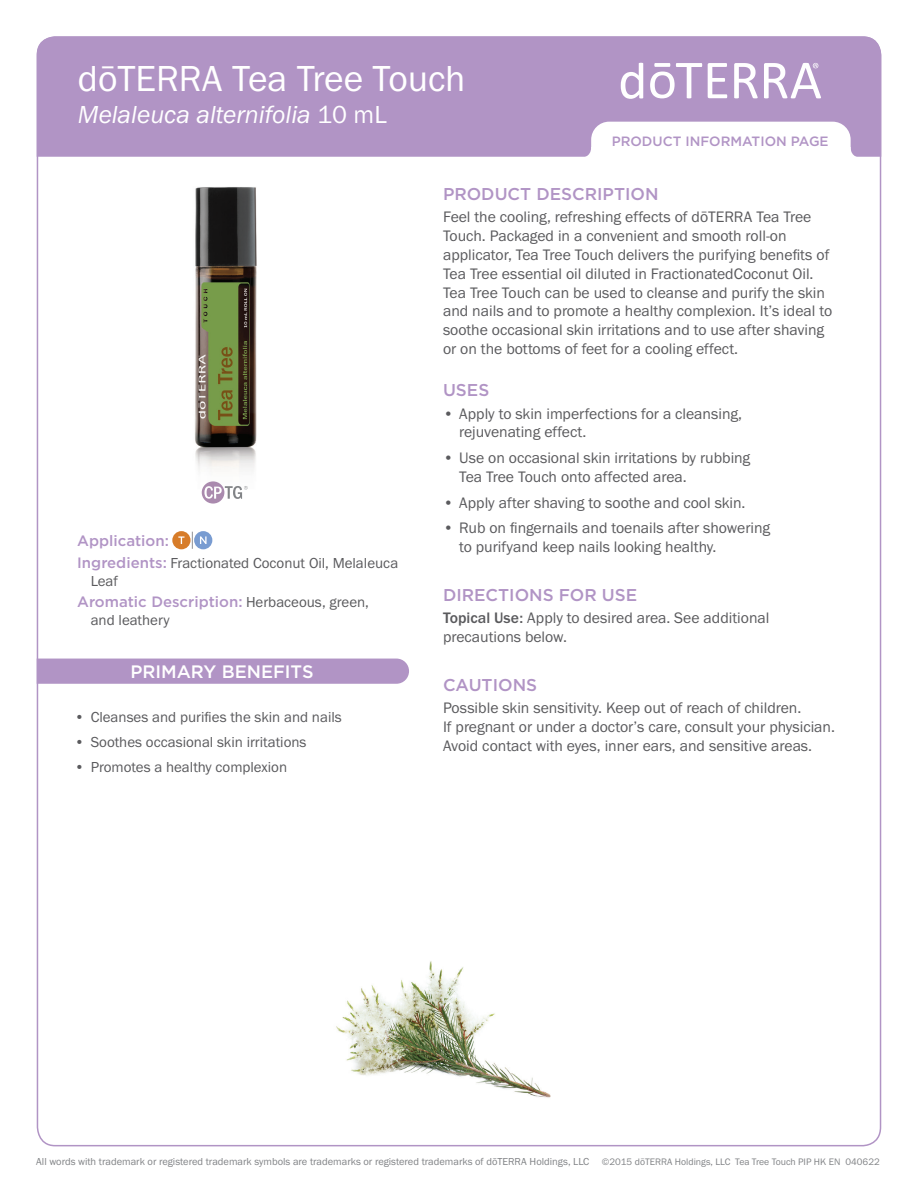
<style>
.page{position:relative;width:918px;height:1188px;background:#fff}
.page>*{position:absolute;margin:0;border:0;box-sizing:border-box;transform-origin:0 0}
.Main_H1{font:37.5px "Franklin Gothic URW Boo";letter-spacing:-.005em;color:#fff}
.Main_H2{font:25.5px "Franklin Gothic URW Boo Ita";color:#fff}
.t1{font:500 18px "Gotham";color:#fff}
.Purple_Headers{font:500 17.1px "Gotham";color:#b194c5}
.Body{font:15.75px/18.9px "Franklin Gothic URW Boo";color:#5a5a5d}
.Directions_Bold_Attr{font:15.75px/18.9px "Franklin Gothic URW Boo";color:#5a5a5d}
.Oil_Attribute_Panel{font:15px/18px "Franklin Gothic URW Boo";color:#5a5a5d}
.Oil_Attribute_Panel-2{font:500 15px "Gotham";color:#b194c5}
.t2{font:500 13.5px "Gotham";color:#b194c5}
.t3{font:10.5px "Franklin Gothic URW Boo";color:#808285}
.s1{font-family:"Franklin Gothic URW Boo"}
.s2{font-family:"Gotham";font-weight:500;color:#b194c5}
.s3{font-family:"Franklin Gothic URW";font-weight:500}
.s4{font-size:9.75px}
</style>
<div class="page">
<div style="left:37px;top:36px;width:844px;height:121px;background:#b194c5"></div>
<svg style="left:734px;top:63px;width:24px;height:35px"></svg>
<svg style="left:708px;top:63px;width:19px;height:35px"></svg>
<svg style="left:650px;top:63px;width:52px;height:35px"></svg>
<svg style="left:621px;top:63px;width:22px;height:36px"></svg>
<svg style="left:764px;top:63px;width:57px;height:35px"></svg>
<svg style="left:581px;top:122px;width:280px;height:35px"></svg>
<img style="left:195px;top:187px;width:62px;height:307px">
<svg style="left:192px;top:532px;width:1px;height:17px"></svg>
<div style="left:172px;top:531px;width:19px;height:18px;background:#d77c29;border-radius:50%"></div>
<svg style="left:178px;top:536px;width:6px;height:8px"></svg>
<div style="left:194px;top:531px;width:18px;height:18px;background:#799cd1;border-radius:50%"></div>
<svg style="left:200px;top:536px;width:7px;height:8px"></svg>
<div style="left:37px;top:659px;width:372px;height:25px;background:#b194c5"></div>
<img style="left:336px;top:961px;width:215px;height:137px">
<svg style="left:202px;top:481px;width:46px;height:23px"></svg>
<p class="Main_H1" style="left:78px;top:56px;width:389px">dōTERRA Tea Tree Touch</p>
<p class="Main_H2" style="left:78px;top:99px;width:310px">Melaleuca alternifolia <span class="s1">10 mL</span></p>
<p class="Oil_Attribute_Panel-2" style="left:77px;top:531px;width:93px">Application:</p>
<p class="Oil_Attribute_Panel" style="left:91px;top:553px;width:309px;text-indent:-14px"><span class="s2">Ingredients:</span> Fractionated Coconut Oil, Melaleuca<br>Leaf</p>
<p class="Oil_Attribute_Panel" style="left:91px;top:593px;width:280px;text-indent:-14px"><span class="s2">Aromatic Description:</span> Herbaceous, green, and leathery</p>
<p class="t1" style="left:130px;top:660px;width:185px">PRIMARY BENEFITS</p>
<p class="Oil_Attribute_Panel" style="left:75px;top:708px;width:269px">• Cleanses and purifies the skin and nails</p>
<p class="Oil_Attribute_Panel" style="left:75px;top:732px;width:234px">• Soothes occasional skin irritations</p>
<p class="Oil_Attribute_Panel" style="left:75px;top:757px;width:214px">• Promotes a healthy complexion</p>
<p class="t2" style="left:612px;top:132px;width:218px">PRODUCT INFORMATION PAGE</p>
<p class="Purple_Headers" style="left:443px;top:182px;width:217px">PRODUCT DESCRIPTION</p>
<p class="Body" style="left:443px;top:207px;width:391px">Feel the cooling, refreshing effects of dōTERRA Tea Tree Touch. Packaged in a convenient and smooth roll-on applicator, Tea Tree Touch delivers the purifying benefits of Tea Tree essential oil diluted in FractionatedCoconut Oil.<br>Tea Tree Touch can be used to cleanse and purify the skin and nails and to promote a healthy complexion. It’s ideal to soothe occasional skin irritations and to use after shaving or on the bottoms of feet for a cooling effect.</p>
<p class="Purple_Headers" style="left:443px;top:379px;width:48px">USES</p>
<p class="Body" style="left:459px;top:404px;width:284px;text-indent:-16px">• Apply to skin imperfections for a cleansing, rejuvenating effect.</p>
<p class="Body" style="left:459px;top:448px;width:293px;text-indent:-16px">• Use on occasional skin irritations by rubbing<br>Tea Tree Touch onto affected area.</p>
<p class="Body" style="left:443px;top:493px;width:304px">• Apply after shaving to soothe and cool skin.</p>
<p class="Body" style="left:459px;top:518px;width:312px;text-indent:-16px">• Rub on fingernails and toenails after showering to purifyand keep nails looking healthy.</p>
<p class="Purple_Headers" style="left:443px;top:584px;width:196px">DIRECTIONS FOR USE</p>
<p class="Directions_Bold_Attr" style="left:443px;top:608px;width:328px"><span class="s3">Topical Use:</span> Apply to desired area. See additional precautions below.</p>
<p class="Purple_Headers" style="left:443px;top:674px;width:96px">CAUTIONS</p>
<p class="Body" style="left:443px;top:698px;width:360px">Possible skin sensitivity. Keep out of reach of children.</p>
<p class="Body" style="left:443px;top:717px;width:394px">If pregnant or under a doctor’s care, consult your physician.</p>
<p class="Body" style="left:443px;top:736px;width:371px">Avoid contact with eyes, inner ears, and sensitive areas.</p>
<p class="t3" style="left:36px;top:1155px;width:845px">All words with trademark or registered trademark symbols are trademarks or registered trademarks of dōTERRA Holdings, LLC <span class="s4">©2015 dōTERRA Holdings, LLC Tea Tree Touch PIP HK EN 040622</span></p>
</div>
